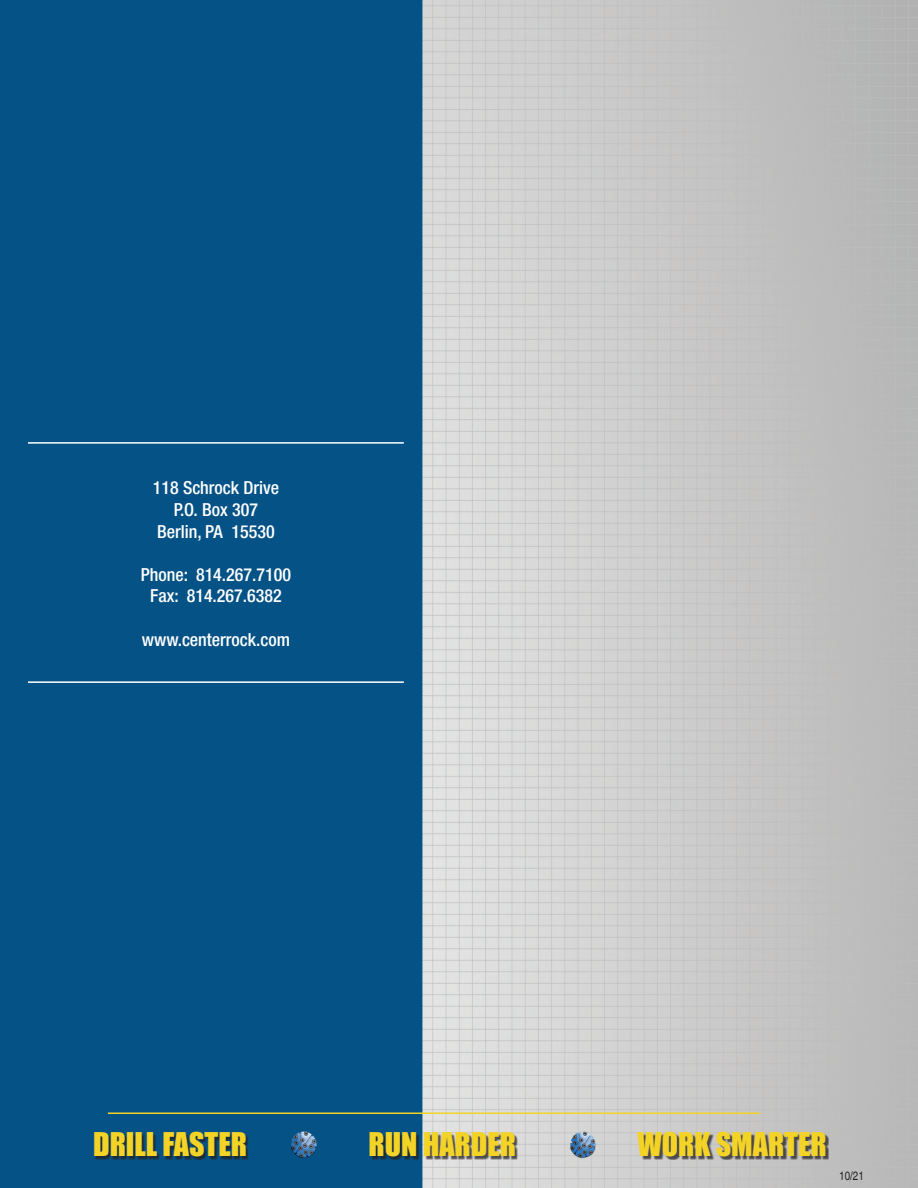
<style>
.page{position:relative;width:918px;height:1188px;background:#fff}
.page>*{position:absolute;margin:0;border:0;box-sizing:border-box;transform-origin:0 0}
.t1{font:30px "Impact";color:#f4d327}
.t2{font:500 condensed 18px "Helvetica Neue LT Std";color:#fff}
.t3{font:condensed 12px "Helvetica";color:#231f20}
</style>
<div class="page">
<img style="left:0;top:0;width:918px;height:1188px">
<hr style="left:28px;top:442px;width:376px;height:2px;background:#fff">
<hr style="left:28px;top:681px;width:376px;height:2px;background:#fff">
<div style="left:95px;top:1133px;width:734px;height:27px;background:#231f20;opacity:.75"></div>
<hr style="left:108px;top:1113px;width:652px;height:1px;background:#f4d327">
<img style="left:290px;top:1132px;width:27px;height:27px">
<img style="left:569px;top:1132px;width:27px;height:27px">
<p class="t2" style="left:153px;top:477px;width:128px">118 Schrock Drive</p>
<p class="t2" style="left:174px;top:499px;width:86px">P.O. Box 307</p>
<p class="t2" style="left:157px;top:520px;width:119px">Berlin, PA 15530</p>
<p class="t2" style="left:141px;top:564px;width:152px">Phone: 814.267.7100</p>
<p class="t2" style="left:150px;top:585px;width:133px">Fax: 814.267.6382</p>
<p class="t2" style="left:142px;top:628px;width:150px">www.centerrock.com</p>
<p class="t1" style="left:93px;top:1121px;width:156px">DRILL FASTER</p>
<p class="t1" style="left:369px;top:1121px;width:149px">RUN HARDER</p>
<p class="t1" style="left:637px;top:1121px;width:191px">WORK SMARTER</p>
<p class="t3" style="left:839px;top:1168px;width:26px">10/21</p>
</div>
